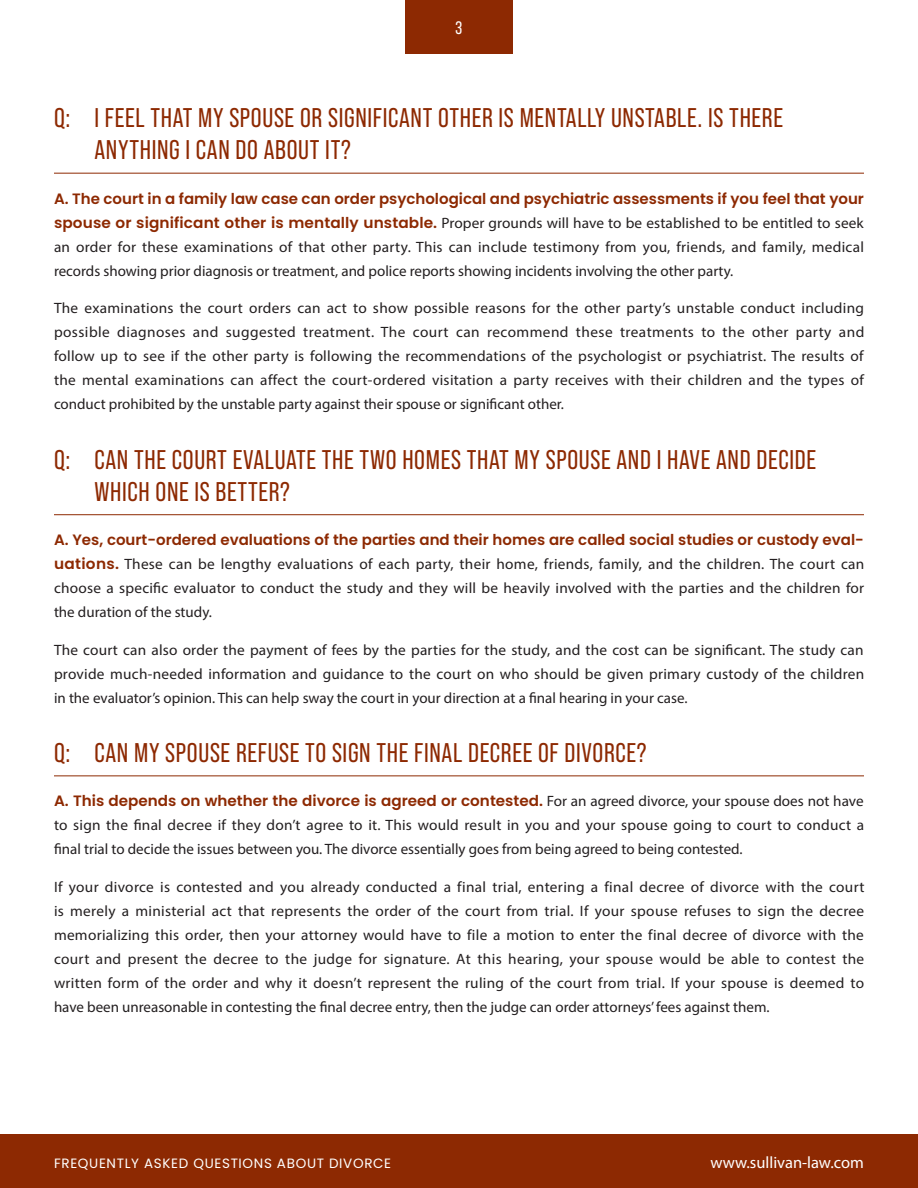
<style>
.page{position:relative;width:918px;height:1188px;background:#fff}
.page>*{position:absolute;margin:0;border:0;box-sizing:border-box;transform-origin:0 0}
.t1{font:27px/32.4px "Bebas Neue Pro";letter-spacing:.025em;color:#8d2902}
.t2{font:18px "Bebas Neue Pro";color:#fff}
.t3{font:16.5px "Myriad Pro";color:#fff}
.t4{font:15px/24px "Myriad Pro";color:#231f20;text-align:justify}
.t5{font:600 15px "Poppins";color:#8d2902}
.t6{font:13.5px "Poppins";letter-spacing:.05em;color:#fff}
.s1{font-family:"Poppins";font-weight:600;color:#8d2902}
.s2{font-family:"Myriad Pro";font-weight:400;color:#231f20}
</style>
<div class="page">
<div style="left:405px;top:0;width:108px;height:54px;background:#8d2902"></div>
<div style="left:0;top:1134px;width:918px;height:54px;background:#8d2902"></div>
<hr style="left:54px;top:173px;width:810px;height:1px;background:#8d2902">
<hr style="left:54px;top:514px;width:810px;height:1px;background:#8d2902">
<hr style="left:54px;top:776px;width:810px;height:1px;background:#8d2902">
<p class="t2" style="left:456px;top:18px;width:8px">3</p>
<h1 class="t1" style="left:94px;top:101px;width:690px;text-indent:-40px">Q: I FEEL THAT MY SPOUSE OR SIGNIFICANT OTHER IS MENTALLY UNSTABLE. IS THERE<br>ANYTHING I CAN DO ABOUT IT?</h1>
<p class="t5" style="left:54px;top:190px;width:811px">A. The court in a family law case can order psychological and psychiatric assessments if you feel that your</p>
<p class="t4" style="left:54px;top:210px;width:812px"><span class="s1">spouse or significant other is mentally unstable.</span> Proper grounds will have to be established to be entitled to seek an order for these examinations of that other party. This can include testimony from you, friends, and family, medical records showing prior diagnosis or treatment, and police reports showing incidents involving the other party.</p>
<p class="t4" style="left:54px;top:296px;width:812px">The examinations the court orders can act to show possible reasons for the other party’s unstable conduct including possible diagnoses and suggested treatment. The court can recommend these treatments to the other party and follow up to see if the other party is following the recommendations of the psychologist or psychiatrist. The results of the mental examinations can affect the court-ordered visitation a party receives with their children and the types of conduct prohibited by the unstable party against their spouse or significant other.</p>
<h1 class="t1" style="left:94px;top:443px;width:723px;text-indent:-40px">Q: CAN THE COURT EVALUATE THE TWO HOMES THAT MY SPOUSE AND I HAVE AND DECIDE<br>WHICH ONE IS BETTER?</h1>
<p class="t5" style="left:54px;top:531px;width:811px">A. Yes, court-ordered evaluations of the parties and their homes are called social studies or custody eval-</p>
<p class="t4" style="left:54px;top:552px;width:812px"><span class="s1">uations.</span> These can be lengthy evaluations of each party, their home, friends, family, and the children. The court can choose a specific evaluator to conduct the study and they will be heavily involved with the parties and the children for the duration of the study.</p>
<p class="t4" style="left:54px;top:638px;width:812px">The court can also order the payment of fees by the parties for the study, and the cost can be significant. The study can provide much-needed information and guidance to the court on who should be given primary custody of the children in the evaluator’s opinion. This can help sway the court in your direction at a final hearing in your case.</p>
<h1 class="t1" style="left:54px;top:736px;width:594px">Q: CAN MY SPOUSE REFUSE TO SIGN THE FINAL DECREE OF DIVORCE?</h1>
<p class="t5" style="left:54px;top:792px;width:811px">A. This depends on whether the divorce is agreed or contested. <span class="s2">For an agreed divorce, your spouse does not have</span></p>
<p class="t4" style="left:54px;top:813px;width:812px">to sign the final decree if they don’t agree to it. This would result in you and your spouse going to court to conduct a final trial to decide the issues between you. The divorce essentially goes from being agreed to being contested.</p>
<p class="t4" style="left:54px;top:875px;width:812px">If your divorce is contested and you already conducted a final trial, entering a final decree of divorce with the court is merely a ministerial act that represents the order of the court from trial. If your spouse refuses to sign the decree memorializing this order, then your attorney would have to file a motion to enter the final decree of divorce with the court and present the decree to the judge for signature. At this hearing, your spouse would be able to contest the written form of the order and why it doesn’t represent the ruling of the court from trial. If your spouse is deemed to have been unreasonable in contesting the final decree entry, then the judge can order attorneys’ fees against them.</p>
<p class="t6" style="left:54px;top:1156px;width:339px">FREQUENTLY ASKED QUESTIONS ABOUT DIVORCE</p>
<p class="t3" style="left:710px;top:1153px;width:155px">www.sullivan-law.com</p>
</div>
